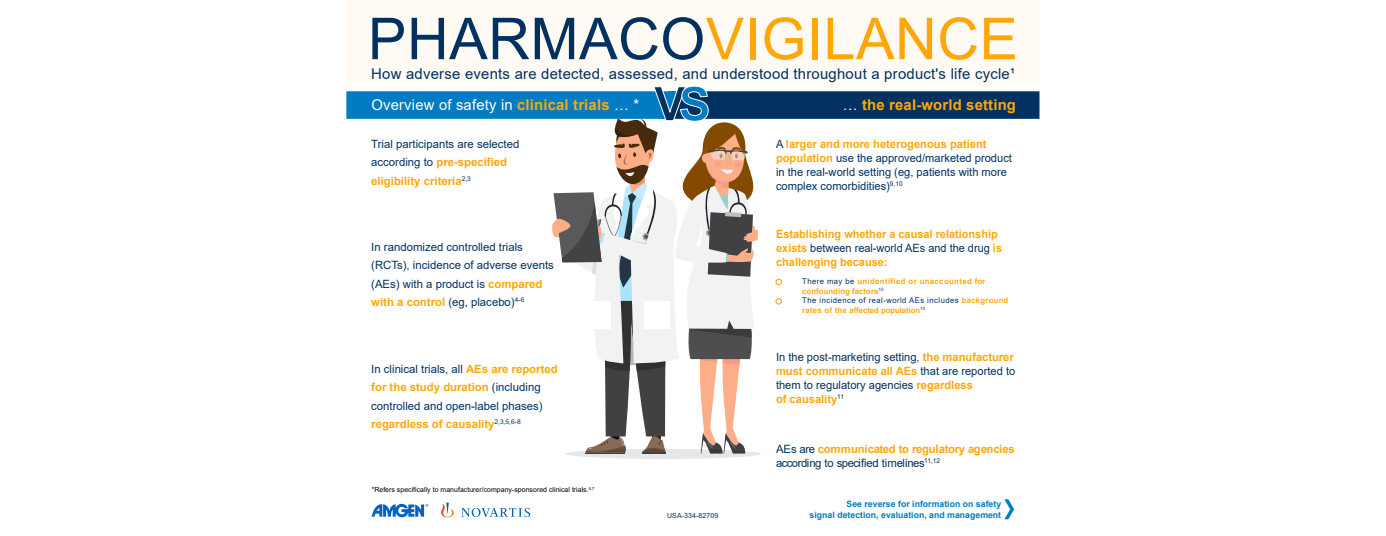
<style>
.page{position:relative;width:1386px;height:536px;background:#fff}
.page>*{position:absolute;margin:0;border:0;box-sizing:border-box;transform-origin:0 0}
.t1{font:57.75px "Arial";letter-spacing:.01em;color:#ffa709}
.t2{font:14.88px/31.7px "Arial";letter-spacing:.015em;color:#003161}
.t3{font:700 14.88px "Arial";letter-spacing:.01em;color:#ffa709}
.t4{font:11.38px/18.4px "Arial";color:#003161}
.t5{font:700 11.38px/14px "Arial";color:#ffa709;scale:.96 1}
.t6{font:11.38px/14px "Arial";letter-spacing:-.035em;color:#003161}
.t7{font:700 8.75px/10.5px "Arial";color:#007cc2;text-align:right}
.t8{font:700 7.88px/9.5px "Arial";letter-spacing:.015em;color:#ffa709}
.t9{font:7px "Arial";color:#000}
.t10{font:7px "Arial";letter-spacing:.01em;color:#003161}
.s1{color:#003161}
.s2{color:#fff}
.s3{font-weight:700;color:#ffa709}
.s4{font-weight:400;color:#fff}
.s5{font-weight:400;color:#003161}
</style>
<div class="page">
<div style="left:346px;top:0;width:694px;height:85px;background:#fffaf3"></div>
<svg style="left:441px;top:502px;width:89px;height:15px"></svg>
<svg style="left:371px;top:503px;width:57px;height:14px"></svg>
<svg style="left:1004px;top:499px;width:10px;height:20px"></svg>
<svg style="left:346px;top:86px;width:694px;height:369px"></svg>
<svg style="left:566px;top:448px;width:195px;height:11px;background:#c2bfbe"></svg>
<h1 class="t1" style="left:368px;top:-1px;width:652px"><span class="s1">PHARMACO</span>VIGILANCE</h1>
<h2 class="t2" style="left:371px;top:57px;width:645px">How adverse events are detected, assessed, and understood throughout a product's life cycle¹<br><span class="s2">Overview of safety in</span> <span class="s3">clinical trials</span> <span class="s2">… *</span></h2>
<h2 class="t3" style="left:843px;top:94px;width:175px"><span class="s4">…</span> the real-world setting</h2>
<p class="t4" style="left:371px;top:134px;width:150px">Trial participants are selected according to <span class="s3">pre-specified eligibility criteria</span><sup>2,3</sup></p>
<p class="t4" style="left:371px;top:238px;width:184px">In randomized controlled trials (RCTs), incidence of adverse events (AEs) with a product is <span class="s3">compared with a control</span> (eg, placebo)<sup>4-6</sup></p>
<p class="t4" style="left:371px;top:359px;width:188px">In clinical trials, all <span class="s3">AEs are reported for the study duration</span> (including controlled and open-label phases) <span class="s3">regardless of causality</span><sup>2,3,5,6-8</sup></p>
<p class="t9" style="left:372px;top:484px;width:224px">*Refers specifically to manufacturer/company-sponsored clinical trials.<sup>5,7</sup></p>
<p class="t10" style="left:667px;top:510px;width:53px">USA-334-82709</p>
<p class="t4" style="left:776px;top:137px;width:237px;line-height:14px">A <span class="s3">larger and more heterogenous patient population</span> use the approved/marketed product in the real-world setting (eg, patients with more complex comorbidities)<sup>9,10</sup></p>
<p class="t5" style="left:776px;top:227px;width:237px">Establishing whether a causal relationship exists <span class="s5">between real-world AEs and the drug</span> is challenging because:</p>
<p class="t8" style="left:802px;top:277px;width:208px"><span class="s5">There may be</span> unidentified or unaccounted for confounding factors<sup>10<br></sup><span class="s5">The incidence of real-world AEs includes</span> background rates of the affected population<sup>10</sup></p>
<p class="t4" style="left:776px;top:350px;width:241px;line-height:14px">In the post-marketing setting, <span class="s3">the manufacturer must communicate all AEs</span> that are reported to them to regulatory agencies <span class="s3">regardless<br>of causality</span><sup>11</sup></p>
<p class="t6" style="left:776px;top:441px;width:240px">AEs are <span class="s3">communicated to regulatory agencies </span>according to specified timelines<sup>11,12</sup></p>
<p class="t7" style="left:810px;top:498px;width:193px">See reverse for information on safety<br>signal detection, evaluation, and management</p>
</div>
